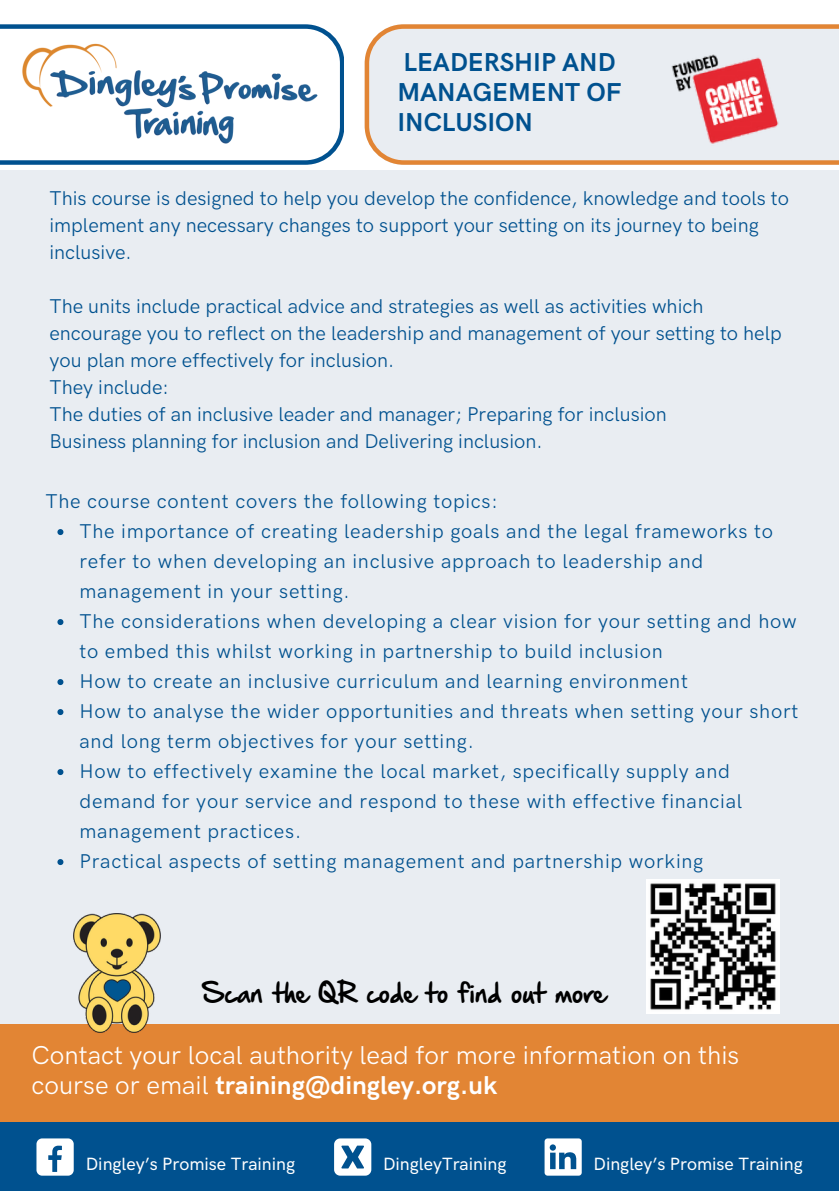
<style>
.page{position:relative;width:839px;height:1191px;background:#fff}
.page>*{position:absolute;margin:0;border:0;box-sizing:border-box;transform-origin:0 0}
.t1{font:33px "Hand Of Sean Pro";color:#000}
.t2{font:26px/30px "HK Grotesk Pro";color:#fff}
.t3{font:700 26px/30px "HK Grotesk Pro";color:#00518f}
.t4{font:20px/30px "HK Grotesk Pro";letter-spacing:.035em;color:#00518f}
.t5{font:20px/27px "HK Grotesk Pro";color:#00518f}
.t6{font:500 17.8px "HK Grotesk Pro";color:#fff}
.s1{font-weight:700}
</style>
<div class="page">
<div style="left:0;top:204px;width:838px;height:985px;background:#e9edf2"></div>
<svg style="left:0;top:24px;width:344px;height:141px"></svg>
<img style="left:20px;top:28px;width:299px;height:137px">
<svg style="left:364px;top:24px;width:474px;height:141px"></svg>
<img style="left:670px;top:53px;width:109px;height:93px">
<div style="left:0;top:1024px;width:838px;height:98px;background:#e28534"></div>
<div style="left:0;top:171px;width:838px;height:581px;background:#e9edf2"></div>
<div style="left:0;top:1122px;width:838px;height:69px;background:#00518f"></div>
<div style="left:36px;top:1138px;width:38px;height:38px;background:#fff;border-radius:6px"></div>
<svg style="left:48px;top:1146px;width:14px;height:26px"></svg>
<svg style="left:334px;top:1138px;width:37px;height:38px"></svg>
<svg style="left:544px;top:1138px;width:37px;height:38px"></svg>
<img style="left:646px;top:880px;width:133px;height:133px">
<svg style="left:57px;top:529px;width:6px;height:6px"></svg>
<svg style="left:57px;top:619px;width:6px;height:6px"></svg>
<svg style="left:57px;top:679px;width:6px;height:6px"></svg>
<svg style="left:57px;top:709px;width:6px;height:6px"></svg>
<svg style="left:57px;top:769px;width:6px;height:6px"></svg>
<svg style="left:57px;top:859px;width:6px;height:6px"></svg>
<img style="left:73px;top:914px;width:87px;height:118px">
<p class="t3" style="left:397px;top:48px;width:226px">LEADERSHIP AND<br>MANAGEMENT OF<br>INCLUSION</p>
<p class="t5" style="left:49px;top:185px;width:741px">This course is designed to help you develop the confidence, knowledge and tools to implement any necessary changes to support your setting on its journey to being inclusive.</p>
<h2 class="t5" style="left:49px;top:293px;width:733px">The units include practical advice and strategies as well as activities which encourage you to reflect on the leadership and management of your setting to help you plan more effectively for inclusion.<br>They include:<br>The duties of an inclusive leader and manager; Preparing for inclusion<br>Business planning for inclusion and Delivering inclusion.</h2>
<p class="t4" style="left:45px;top:487px;width:454px">The course content covers the following topics:</p>
<p class="t4" style="left:79px;top:517px;width:695px">The importance of creating leadership goals and the legal frameworks to refer to when developing an inclusive approach to leadership and management in your setting.</p>
<p class="t4" style="left:79px;top:607px;width:718px">The considerations when developing a clear vision for your setting and how to embed this whilst working in partnership to build inclusion</p>
<p class="t4" style="left:79px;top:667px;width:610px">How to create an inclusive curriculum and learning environment</p>
<p class="t4" style="left:79px;top:697px;width:720px">How to analyse the wider opportunities and threats when setting your short and long term objectives for your setting.</p>
<p class="t4" style="left:79px;top:757px;width:664px">How to effectively examine the local market, specifically supply and demand for your service and respond to these with effective financial management practices.</p>
<p class="t4" style="left:79px;top:847px;width:625px">Practical aspects of setting management and partnership working</p>
<h1 class="t1" style="left:201px;top:970px;width:406px">Scan the QR code to find out more</h1>
<h4 class="t2" style="left:32px;top:1041px;width:709px">Contact your local authority lead for more information on this course or email <span class="s1">training@dingley.org.uk</span></h4>
<h4 class="t6" style="left:86px;top:1154px;width:211px">Dingley’s Promise Training</h4>
<h4 class="t6" style="left:383px;top:1154px;width:125px">DingleyTraining</h4>
<p class="t6" style="left:593px;top:1154px;width:211px">Dingley’s Promise Training</p>
</div>
